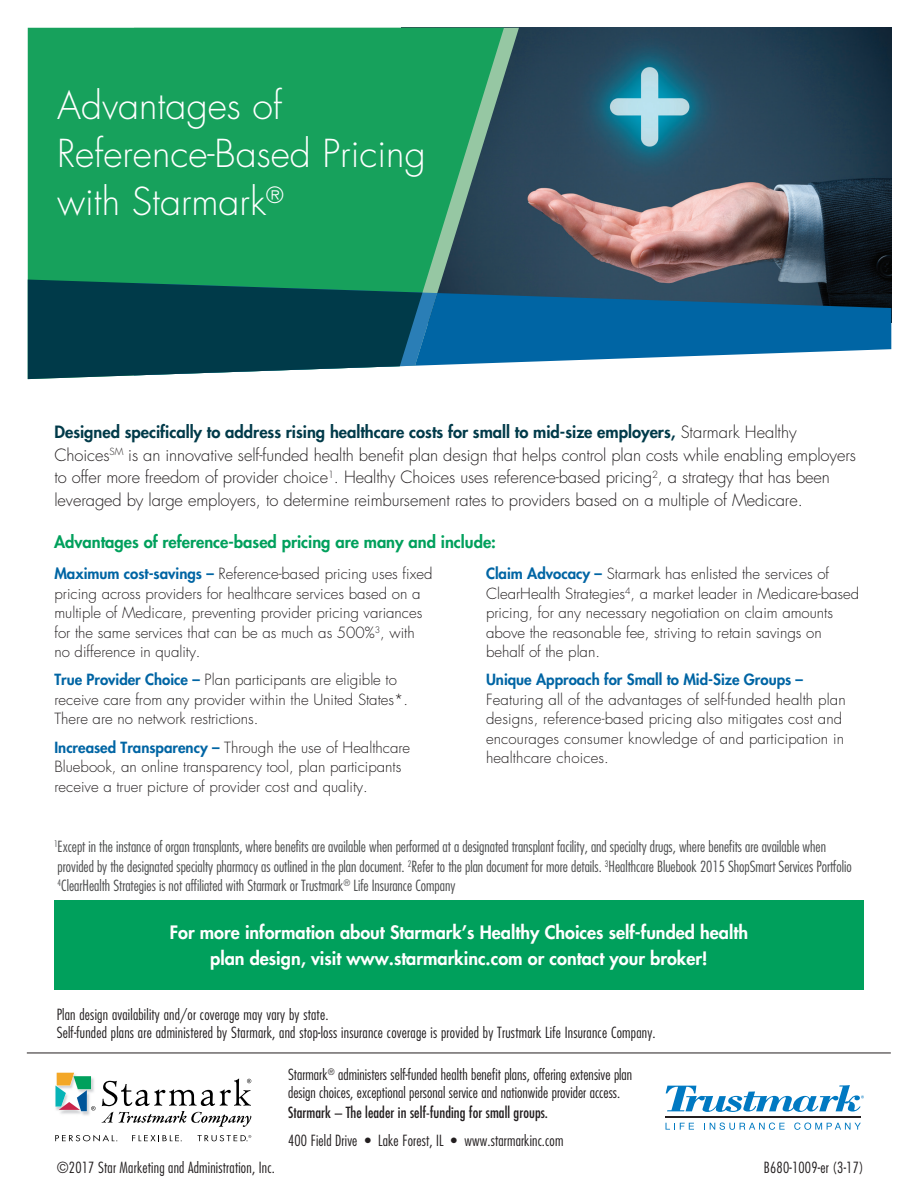
<style>
.page{position:relative;width:918px;height:1188px;background:#fff}
.page>*{position:absolute;margin:0;border:0;box-sizing:border-box;transform-origin:0 0}
.Paragraph{font:300 37.5px/48px "Futura";color:#fff}
.Paragraph-2{font:800 18px/25.5px "Futura";color:#fff;text-align:center}
.Paragraph-3{font:300 16.5px/22.5px "Futura";letter-spacing:-.005em;color:#231f20}
.Paragraph-4{font:800 16.5px "Futura";color:#00a05c}
.Paragraph-5{font:300 15px/19.5px "Futura";color:#231f20}
.Body{font:300 condensed 15px/18px "Futura";letter-spacing:.015em;color:#231f20}
.Paragraph-6{font:300 condensed 15px/19.5px "Futura";color:#4b4c4d}
.t1{font:condensed 15px "Futura";letter-spacing:.005em;color:#231f20}
.s1{font-weight:800;color:#003a49}
.s2{font-weight:800;color:#0065a4}
</style>
<div class="page">
<img style="left:519px;top:28px;width:372px;height:252px">
<svg style="left:504px;top:28px;width:15px;height:252px;background:#33505e"></svg>
<svg style="left:28px;top:28px;width:476px;height:252px;background:#1b9d5d"></svg>
<svg style="left:28px;top:280px;width:863px;height:99px;background:#2b6983"></svg>
<div style="left:54px;top:900px;width:810px;height:90px;background:#00a05c"></div>
<hr style="left:27px;top:1053px;width:864px;height:1px;background:#231f20">
<img style="left:56px;top:1072px;width:34px;height:44px">
<svg style="left:102px;top:1079px;width:149px;height:48px"></svg>
<svg style="left:55px;top:1073px;width:41px;height:39px"></svg>
<svg style="left:55px;top:1135px;width:62px;height:6px"></svg>
<svg style="left:132px;top:1135px;width:50px;height:6px"></svg>
<svg style="left:197px;top:1135px;width:54px;height:6px"></svg>
<svg style="left:666px;top:1123px;width:28px;height:7px"></svg>
<svg style="left:704px;top:1123px;width:81px;height:7px"></svg>
<svg style="left:794px;top:1123px;width:67px;height:7px"></svg>
<hr style="left:666px;top:1117px;width:195px;height:1px;background:#231f20">
<svg style="left:666px;top:1085px;width:198px;height:27px"></svg>
<p class="Paragraph" style="left:57px;top:82px;width:370px">Advantages of<br>Reference-Based Pricing with Starmark<sup>®</sup></p>
<p class="Paragraph-3" style="left:54px;top:421px;width:803px"><span class="s1">Designed specifically to address rising healthcare costs for small to mid-size employers,</span> Starmark Healthy Choices<sup>SM</sup> is an innovative self-funded health benefit plan design that helps control plan costs while enabling employers to offer more freedom of provider choice<sup>1</sup>. Healthy Choices uses reference-based pricing<sup>2</sup>, a strategy that has been leveraged by large employers, to determine reimbursement rates to providers based on a multiple of Medicare.</p>
<p class="Paragraph-4" style="left:54px;top:531px;width:444px">Advantages of reference-based pricing are many and include:</p>
<p class="Paragraph-5" style="left:54px;top:564px;width:379px"><span class="s2">Maximum cost-savings –</span> Reference-based pricing uses fixed pricing across providers for healthcare services based on a multiple of Medicare, preventing provider pricing variances for the same services that can be as much as 500%<sup>3</sup>, with no difference in quality.</p>
<p class="Paragraph-5" style="left:54px;top:670px;width:355px"><span class="s2">True Provider Choice –</span> Plan participants are eligible to receive care from any provider within the United States*.<br>There are no network restrictions.</p>
<p class="Paragraph-5" style="left:54px;top:738px;width:357px"><span class="s2">Increased Transparency –</span> Through the use of Healthcare<br>Bluebook, an online transparency tool, plan participants receive a truer picture of provider cost and quality.</p>
<p class="Paragraph-5" style="left:486px;top:564px;width:375px"><span class="s2">Claim Advocacy –</span> Starmark has enlisted the services of ClearHealth Strategies<sup>4</sup>, a market leader in Medicare-based pricing, for any necessary negotiation on claim amounts above the reasonable fee, striving to retain savings on behalf of the plan.</p>
<p class="Paragraph-5" style="left:486px;top:670px;width:361px"><span class="s2">Unique Approach for Small to Mid-Size Groups – </span>Featuring all of the advantages of self-funded health plan designs, reference-based pricing also mitigates cost and encourages consumer knowledge of and participation in healthcare choices.</p>
<p class="Paragraph-6" style="left:54px;top:837px;width:799px"><sup>1</sup>Except in the instance of organ transplants, where benefits are available when performed at a designated transplant facility, and specialty drugs, where benefits are available when provided by the designated specialty pharmacy as outlined in the plan document. <sup>2</sup>Refer to the plan document for more details. <sup>3</sup>Healthcare Bluebook 2015 ShopSmart Services Portfolio<br><sup>4</sup>ClearHealth Strategies is not affiliated with Starmark or Trustmark<sup>®</sup> Life Insurance Company</p>
<p class="Paragraph-2" style="left:170px;top:920px;width:580px">For more information about Starmark’s Healthy Choices self-funded health plan design, visit www.starmarkinc.com or contact your broker!</p>
<p class="Body" style="left:57px;top:1005px;width:273px">Plan design availability and/or coverage may vary by state.</p>
<p class="Body" style="left:57px;top:1023px;width:601px">Self-funded plans are administered by Starmark, and stop-loss insurance coverage is provided by Trustmark Life Insurance Company.</p>
<p class="Body" style="left:288px;top:1065px;width:346px">Starmark<sup>®</sup> administers self-funded health benefit plans, offering extensive plan design choices, exceptional personal service and nationwide provider access.</p>
<p class="t1" style="left:288px;top:1103px;width:262px">Starmark – The leader in self-funding for small groups.</p>
<p class="Body" style="left:288px;top:1132px;width:277px">400 Field Drive • Lake Forest, IL • www.starmarkinc.com</p>
<p class="Body" style="left:57px;top:1158px;width:220px">©2017 Star Marketing and Administration, Inc.</p>
<p class="Body" style="left:764px;top:1158px;width:101px">B680-1009-er (3-17)</p>
</div>
